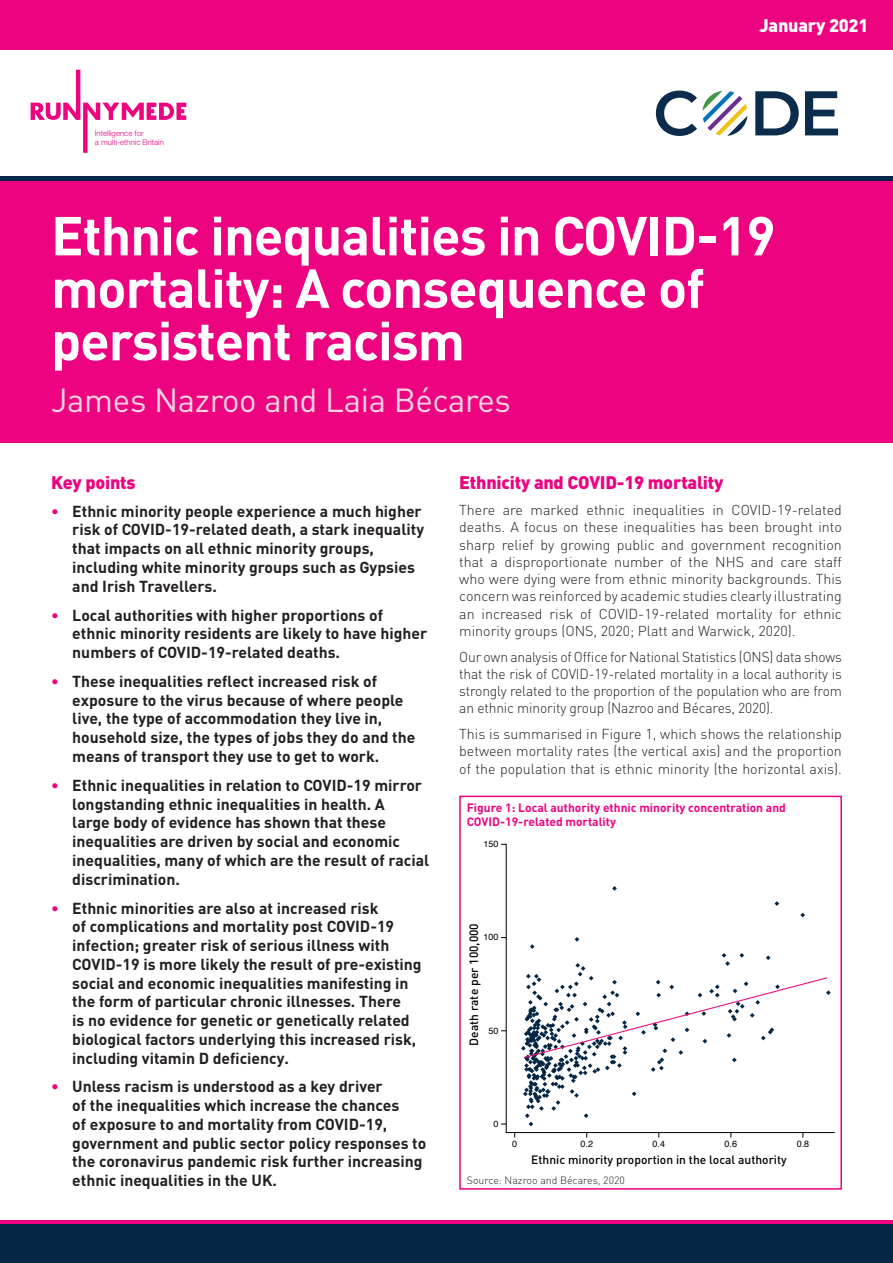
<style>
.page{position:relative;width:893px;height:1263px;background:#fff}
.page>*{position:absolute;margin:0;border:0;box-sizing:border-box;transform-origin:0 0}
.t1{font:700 54px/52.5px "DINOT";letter-spacing:-.02em;color:#fff}
.t2{font:33px "DINOT";letter-spacing:-.01em;color:#fad5e1}
.t3{font:900 18px "DINOT";letter-spacing:-.01em;color:#ed0280}
.t4{font:900 18px "DINOT";letter-spacing:-.01em;color:#fff}
.t5{font:700 15.75px/18.8px "DINOT";color:#231f20}
.t6{font:300 14.25px/17.2px "DINOT";color:#231f20;text-align:justify}
.t7{font:700 12px/14.4px "DINOT";color:#ed0280}
.t8{font:500 12px "DINOT";color:#000001}
.t9{font:300 10.5px "DINOT";color:#231f20}
.t10{font:9px "Helvetica";color:#000001}
.t11{font:300 7.8px/9px "Helvetica Neue";color:#ed0280}
.s1{color:#ed0280}
</style>
<div class="page">
<div style="left:0;top:181px;width:893px;height:262px;background:#ed0280"></div>
<div style="left:0;top:0;width:893px;height:50px;background:#ed0280"></div>
<div style="left:0;top:1220px;width:893px;height:5px;background:#ed0280"></div>
<div style="left:0;top:176px;width:893px;height:5px;background:#052745"></div>
<div style="left:0;top:1225px;width:893px;height:38px;background:#052745"></div>
<svg style="left:31px;top:70px;width:155px;height:83px"></svg>
<svg style="left:755px;top:91px;width:44px;height:44px"></svg>
<svg style="left:805px;top:91px;width:33px;height:44px"></svg>
<svg style="left:656px;top:91px;width:91px;height:45px"></svg>
<div style="left:459px;top:796px;width:383px;height:393px;border:2px solid #ed0280"></div>
<hr style="left:506px;top:844px;width:1px;height:288px;background:#000001">
<hr style="left:506px;top:1132px;width:328px;height:1px;background:#000001">
<svg style="left:612px;top:886px;width:5px;height:5px"></svg>
<svg style="left:774px;top:901px;width:5px;height:5px"></svg>
<svg style="left:800px;top:913px;width:5px;height:4px"></svg>
<svg style="left:521px;top:937px;width:310px;height:189px"></svg>
<p class="t11" style="left:95px;top:129px;width:70px">Intelligence for<br>a multi-ethnic Britain</p>
<p class="t4" style="left:759px;top:14px;width:110px">January 2021</p>
<h1 class="t1" style="left:51px;top:207px;width:726px">Ethnic inequalities in COVID-19 mortality: A consequence of persistent racism</h1>
<h2 class="t2" style="left:51px;top:378px;width:461px">James Nazroo and Laia Bécares</h2>
<p class="t3" style="left:51px;top:471px;width:86px">Key points</p>
<p class="t5" style="left:72px;top:501px;width:353px;text-indent:-21px"><span class="s1">•</span> Ethnic minority people experience a much higher risk of COVID-19-related death, a stark inequality that impacts on all ethnic minority groups, including white minority groups such as Gypsies and Irish Travellers.</p>
<p class="t5" style="left:72px;top:605px;width:356px;text-indent:-21px"><span class="s1">•</span> Local authorities with higher proportions of ethnic minority residents are likely to have higher numbers of COVID-19-related deaths.</p>
<p class="t5" style="left:72px;top:671px;width:345px;text-indent:-21px"><span class="s1">•</span> These inequalities reflect increased risk of exposure to the virus because of where people live, the type of accommodation they live in, household size, the types of jobs they do and the means of transport they use to get to work.</p>
<p class="t5" style="left:72px;top:775px;width:358px;text-indent:-21px"><span class="s1">•</span> Ethnic inequalities in relation to COVID-19 mirror longstanding ethnic inequalities in health. A<br>large body of evidence has shown that these inequalities are driven by social and economic inequalities, many of which are the result of racial discrimination.</p>
<p class="t5" style="left:72px;top:898px;width:351px;text-indent:-21px"><span class="s1">•</span> Ethnic minorities are also at increased risk<br>of complications and mortality post COVID-19 infection; greater risk of serious illness with COVID-19 is more likely the result of pre-existing social and economic inequalities manifesting in the form of particular chronic illnesses. There<br>is no evidence for genetic or genetically related biological factors underlying this increased risk, including vitamin D deficiency.</p>
<p class="t5" style="left:72px;top:1077px;width:355px;text-indent:-21px"><span class="s1">•</span> Unless racism is understood as a key driver<br>of the inequalities which increase the chances<br>of exposure to and mortality from COVID-19, government and public sector policy responses to the coronavirus pandemic risk further increasing ethnic inequalities in the UK.</p>
<p class="t3" style="left:459px;top:471px;width:266px">Ethnicity and COVID-19 mortality</p>
<p class="t6" style="left:459px;top:501px;width:384px">There are marked ethnic inequalities in COVID-19-related deaths. A focus on these inequalities has been brought into sharp relief by growing public and government recognition that a disproportionate number of the NHS and care staff who were dying were from ethnic minority backgrounds. This concern was reinforced by academic studies clearly illustrating an increased risk of COVID-19-related mortality for ethnic minority groups (ONS, 2020; Platt and Warwick, 2020).</p>
<p class="t6" style="left:459px;top:647px;width:384px">Our own analysis of Office for National Statistics (ONS) data shows that the risk of COVID-19-related mortality in a local authority is strongly related to the proportion of the population who are from an ethnic minority group (Nazroo and Bécares, 2020).</p>
<p class="t6" style="left:459px;top:725px;width:384px">This is summarised in Figure 1, which shows the relationship between mortality rates (the vertical axis) and the proportion of the population that is ethnic minority (the horizontal axis).</p>
<p class="t7" style="left:467px;top:799px;width:321px">Figure 1: Local authority ethnic minority concentration and<br>COVID-19-related mortality</p>
<p class="t10" style="left:483px;top:837px;width:17px">150</p>
<p class="t8" style="left:466px;top:1046px;width:124px;rotate:-90deg">Death rate per 100,000</p>
<p class="t10" style="left:483px;top:930px;width:17px">100</p>
<p class="t10" style="left:488px;top:1024px;width:12px">50</p>
<p class="t10" style="left:493px;top:1117px;width:7px">0</p>
<p class="t10" style="left:512px;top:1137px;width:7px">0</p>
<p class="t10" style="left:580px;top:1137px;width:14px">0.2</p>
<p class="t10" style="left:653px;top:1137px;width:14px">0.4</p>
<p class="t10" style="left:725px;top:1137px;width:14px">0.6</p>
<p class="t10" style="left:797px;top:1137px;width:14px">0.8</p>
<p class="t8" style="left:531px;top:1152px;width:257px">Ethnic minority proportion in the local authority</p>
<p class="t9" style="left:467px;top:1173px;width:159px">Source: Nazroo and Bécares, 2020</p>
</div>
